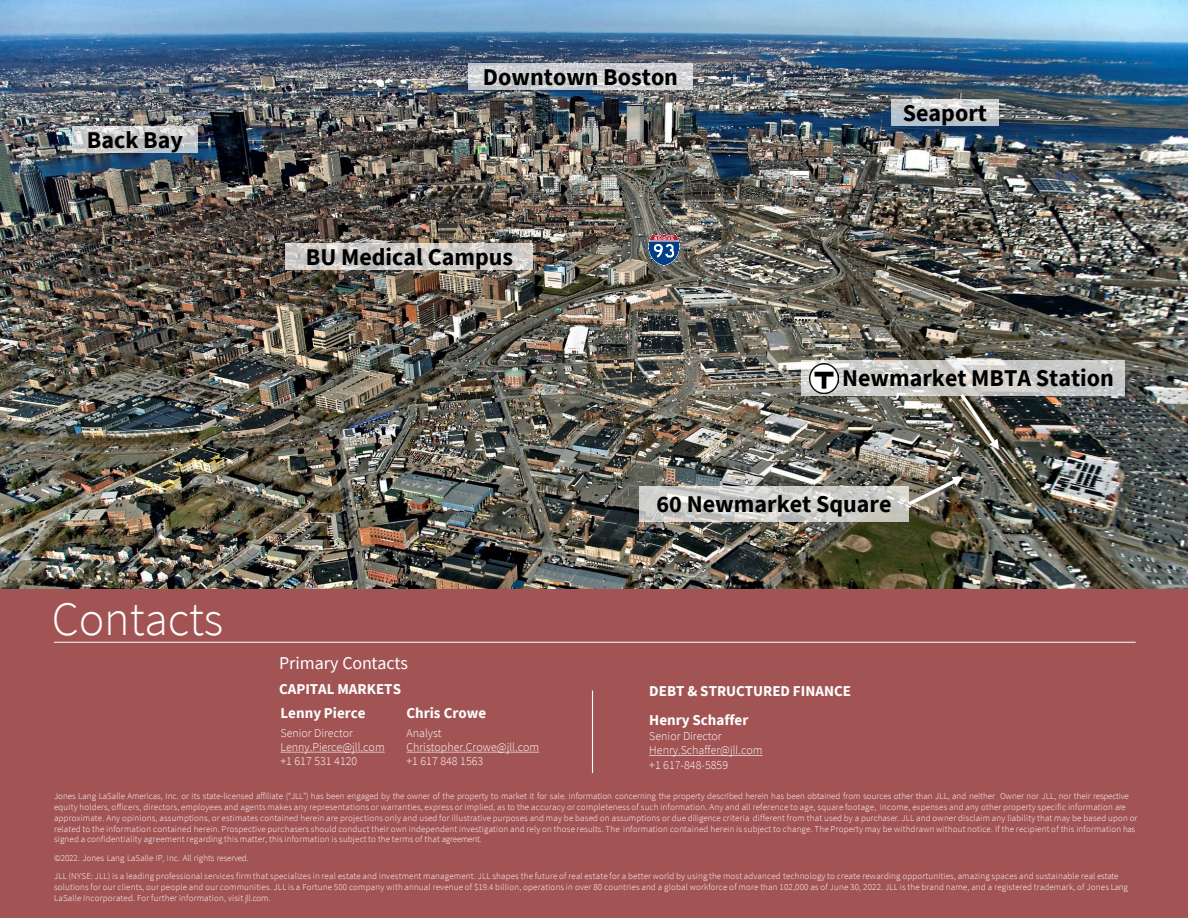
<style>
.page{position:relative;width:1188px;height:918px;background:#fff}
.page>*{position:absolute;margin:0;border:0;box-sizing:border-box;transform-origin:0 0}
.t1{font:300 48px "Source Sans Pro";letter-spacing:-.005em;color:#fff}
.t2{font:700 24px "Source Sans Pro";color:#000}
.t3{font:18px "Source Sans Pro";letter-spacing:-.01em;color:#fff}
.t4{font:700 15px "Source Sans Pro";color:#fff}
.t5{font:300 12px/14.4px "Source Sans Pro";color:#fff}
.t6{font:300 9px/10.8px "Source Sans Pro";letter-spacing:.02em;color:#fff}
.t7{font:300 9px "Source Sans Pro";color:#fff}
</style>
<div class="page">
<img style="left:0;top:0;width:1188px;height:589px">
<div style="left:0;top:589px;width:1188px;height:329px;background:#a25454"></div>
<svg style="left:904px;top:476px;width:59px;height:33px;background:#797265"></svg>
<div style="left:639px;top:486px;width:270px;height:36px;background:#fff;opacity:.7"></div>
<div style="left:891px;top:99px;width:108px;height:27px;background:#fff;opacity:.7"></div>
<div style="left:468px;top:63px;width:225px;height:27px;background:#fff;opacity:.7"></div>
<div style="left:72px;top:126px;width:126px;height:27px;background:#fff;opacity:.7"></div>
<img style="left:648px;top:234px;width:32px;height:32px">
<div style="left:286px;top:243px;width:247px;height:27px;background:#fff;opacity:.7"></div>
<svg style="left:957px;top:396px;width:42px;height:54px;background:#68655a"></svg>
<div style="left:801px;top:360px;width:324px;height:36px;background:#fff;opacity:.7"></div>
<img style="left:809px;top:363px;width:30px;height:30px">
<hr style="left:54px;top:642px;width:1082px;height:1px;background:#fff">
<hr style="left:592px;top:691px;width:1px;height:82px;background:#fff">
<svg style="left:649px;top:755px;width:114px;height:1px"></svg>
<svg style="left:406px;top:752px;width:133px;height:1px"></svg>
<svg style="left:281px;top:752px;width:104px;height:1px"></svg>
<p class="t2" style="left:87px;top:123px;width:98px">Back Bay</p>
<p class="t1" style="left:52px;top:590px;width:173px">Contacts</p>
<p class="t2" style="left:483px;top:60px;width:197px">Downtown Boston</p>
<p class="t2" style="left:306px;top:240px;width:209px">BU Medical Campus</p>
<p class="t2" style="left:903px;top:96px;width:86px">Seaport</p>
<p class="t2" style="left:842px;top:362px;width:273px">Newmarket MBTA Station</p>
<p class="t3" style="left:279px;top:651px;width:130px">Primary Contacts</p>
<p class="t4" style="left:279px;top:679px;width:124px">CAPITAL MARKETS</p>
<p class="t4" style="left:280px;top:703px;width:87px">Lenny Pierce</p>
<p class="t5" style="left:280px;top:725px;width:106px">Senior Director<br>Lenny.Pierce@jll.com</p>
<p class="t5" style="left:280px;top:754px;width:78px">+1 617 531 4120</p>
<p class="t4" style="left:406px;top:703px;width:81px">Chris Crowe</p>
<p class="t5" style="left:406px;top:725px;width:134px">Analyst<br>Christopher.Crowe@jll.com</p>
<p class="t5" style="left:406px;top:754px;width:78px">+1 617 848 1563</p>
<p class="t2" style="left:656px;top:488px;width:237px">60 Newmarket Square</p>
<p class="t4" style="left:649px;top:681px;width:203px">DEBT &amp; STRUCTURED FINANCE</p>
<p class="t4" style="left:649px;top:710px;width:101px">Henry Schaffer</p>
<p class="t5" style="left:649px;top:729px;width:115px">Senior Director<br>Henry.Schaffer@jll.com</p>
<p class="t5" style="left:649px;top:758px;width:80px">+1 617-848-5859</p>
<p class="t6" style="left:54px;top:791px;width:1085px">Jones Lang LaSalle Americas, Inc. or its state-licensed affiliate (“JLL”) has been engaged by the owner of the property to market it for sale. Information concerning the property described herein has been obtained from sources other than JLL, and neither Owner nor JLL, nor their respective equity holders, officers, directors, employees and agents makes any representations or warranties, express or implied, as to the accuracy or completeness of such information. Any and all reference to age, square footage, income, expenses and any other property specific information are approximate. Any opinions, assumptions, or estimates contained herein are projections only and used for illustrative purposes and may be based on assumptions or due diligence criteria different from that used by a purchaser. JLL and owner disclaim any liability that may be based upon or related to the information contained herein. Prospective purchasers should conduct their own independent investigation and rely on those results. The information contained herein is subject to change. The Property may be withdrawn without notice. If the recipient of this information has signed a confidentiality agreement regarding this matter, this information is subject to the terms of that agreement.</p>
<p class="t7" style="left:54px;top:852px;width:196px">©2022. Jones Lang LaSalle IP, Inc. All rights reserved.</p>
<p class="t6" style="left:54px;top:871px;width:1075px">JLL (NYSE: JLL) is a leading professional services firm that specializes in real estate and investment management. JLL shapes the future of real estate for a better world by using the most advanced technology to create rewarding opportunities, amazing spaces and sustainable real estate solutions for our clients, our people and our communities. JLL is a Fortune 500 company with annual revenue of $19.4 billion, operations in over 80 countries and a global workforce of more than 102,000 as of June 30, 2022. JLL is the brand name, and a registered trademark, of Jones Lang<br>LaSalle Incorporated. For further information, visit jll.com.</p>
</div>
